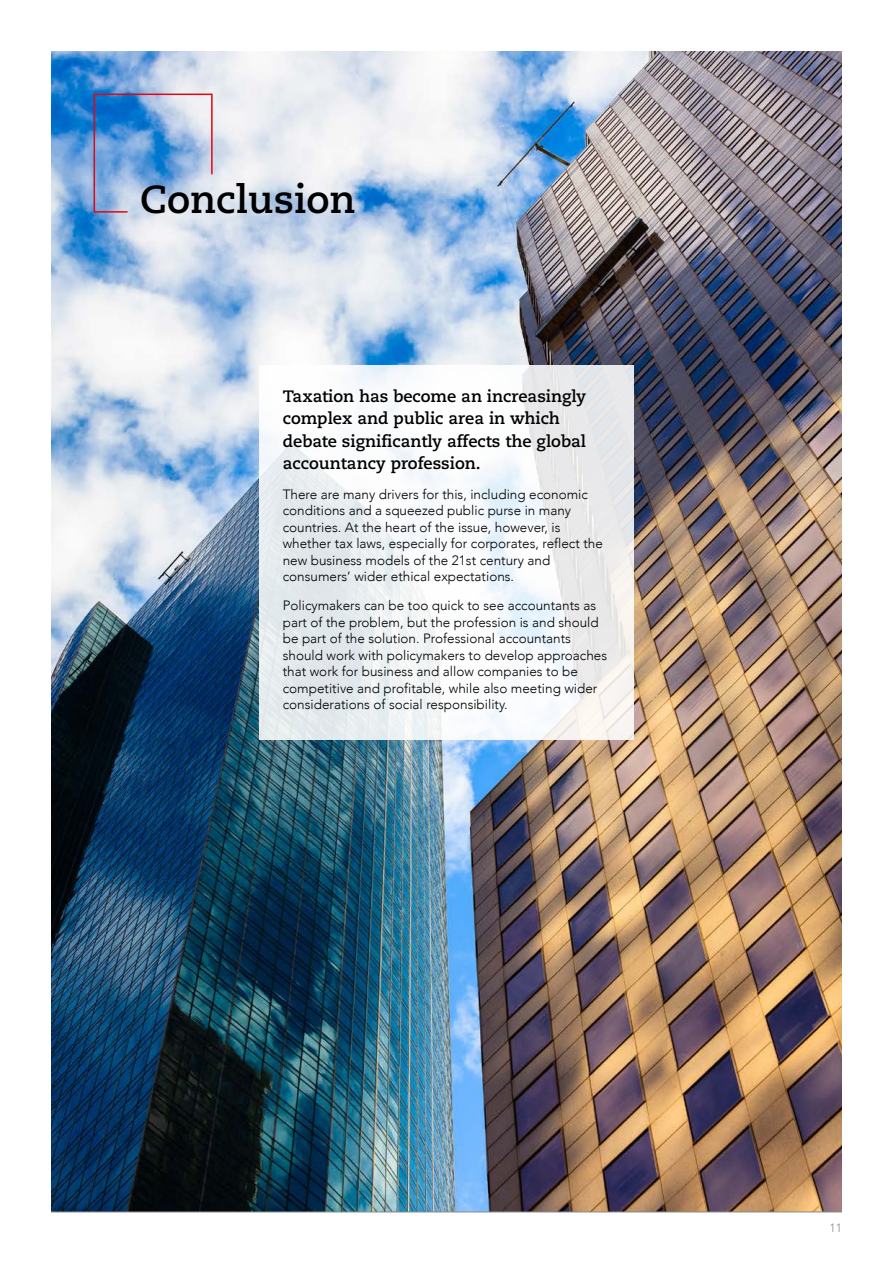
<style>
.page{position:relative;width:893px;height:1263px;background:#fff}
.page>*{position:absolute;margin:0;border:0;box-sizing:border-box;transform-origin:0 0}
.t1{font:700 39px "Caecilia";color:#000}
.t2{font:700 16.5px/22.5px "Caecilia";color:#000}
.t3{font:300 13.5px/16.5px "Avenir";color:#000}
.t4{font:300 12px "Avenir";color:#858a8d}
</style>
<div class="page">
<img style="left:51px;top:51px;width:791px;height:1161px">
<svg style="left:259px;top:366px;width:375px;height:374px"></svg>
<hr style="left:51px;top:1212px;width:791px;height:1px;background:#858a8d">
<svg style="left:93px;top:93px;width:120px;height:120px;background:#87adda"></svg>
<h1 class="t1" style="left:140px;top:176px;width:217px">Conclusion</h1>
<p class="t2" style="left:283px;top:385px;width:305px">Taxation has become an increasingly complex and public area in which debate significantly affects the global accountancy profession.</p>
<p class="t3" style="left:283px;top:486px;width:322px">There are many drivers for this, including economic conditions and a squeezed public purse in many countries. At the heart of the issue, however, is whether tax laws, especially for corporates, reflect the new business models of the 21st century and consumers’ wider ethical expectations.</p>
<p class="t3" style="left:283px;top:597px;width:326px">Policymakers can be too quick to see accountants as part of the problem, but the profession is and should be part of the solution. Professional accountants should work with policymakers to develop approaches that work for business and allow companies to be competitive and profitable, while also meeting wider considerations of social responsibility.</p>
<p class="t4" style="left:829px;top:1221px;width:14px">11</p>
</div>
